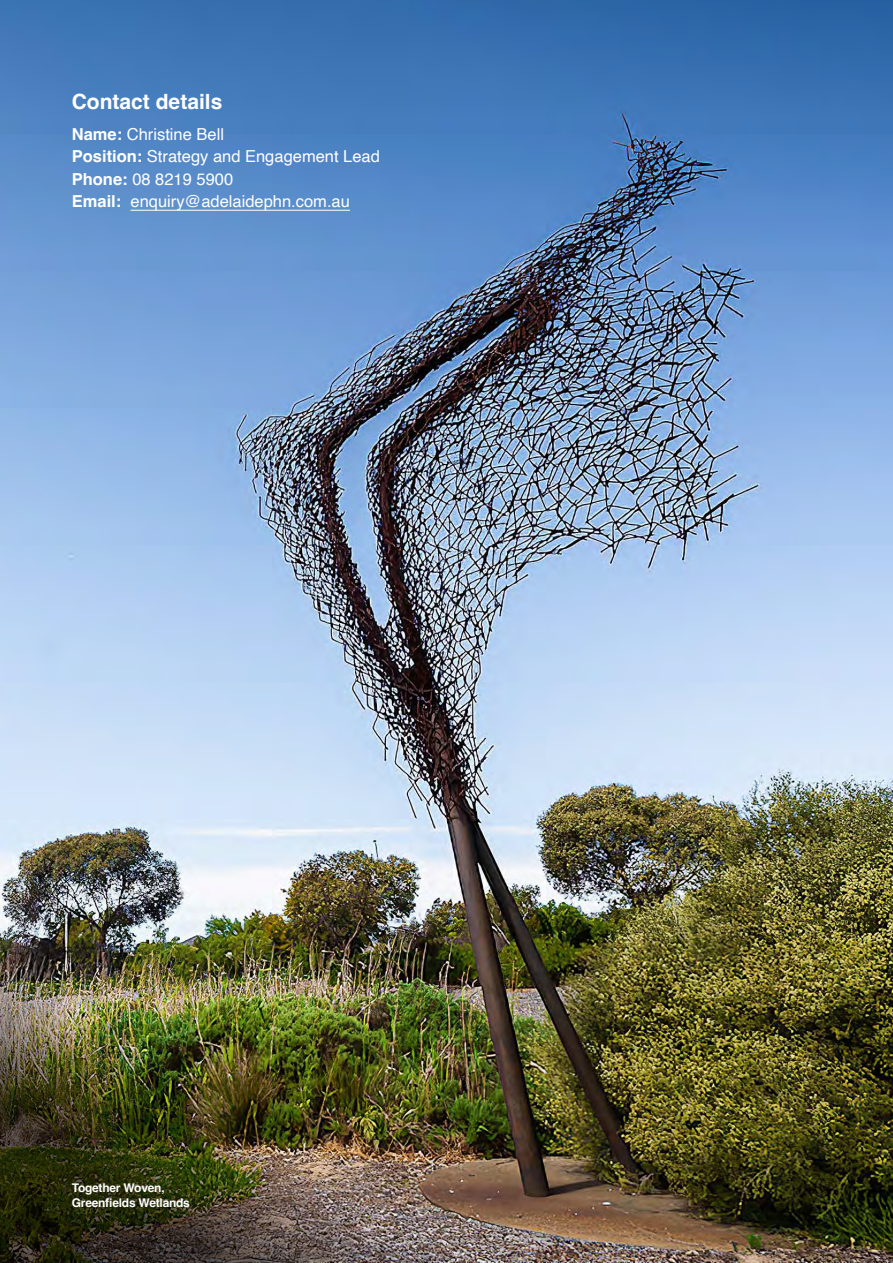
<style>
.page{position:relative;width:893px;height:1263px;background:#fff}
.page>*{position:absolute;margin:0;border:0;box-sizing:border-box;transform-origin:0 0}
.t1{font:700 21px "Helvetica";color:#fff}
.t2{font:16.5px/22.5px "Helvetica";color:#fff}
.t3{font:700 12px/15.6px "Helvetica";letter-spacing:-.02em;color:#fff}
.s1{font-weight:700}
</style>
<div class="page">
<img style="left:0;top:0;width:893px;height:884px">
<hr style="left:131px;top:210px;width:219px;height:1px;background:#fff">
<img style="left:0;top:884px;width:893px;height:379px">
<p class="t1" style="left:72px;top:89px;width:152px">Contact details</p>
<p class="t2" style="left:72px;top:124px;width:154px"><span class="s1">Name:</span> Christine Bell</p>
<p class="t2" style="left:72px;top:146px;width:310px"><span class="s1">Position:</span> Strategy and Engagement Lead</p>
<p class="t2" style="left:72px;top:168px;width:280px"><span class="s1">Phone:</span> 08 8219 5900<br><span class="s1">Email:</span> enquiry@adelaidephn.com.au</p>
<p class="t3" style="left:72px;top:1181px;width:120px">Together Woven,<br>Greenfields Wetlands</p>
</div>
